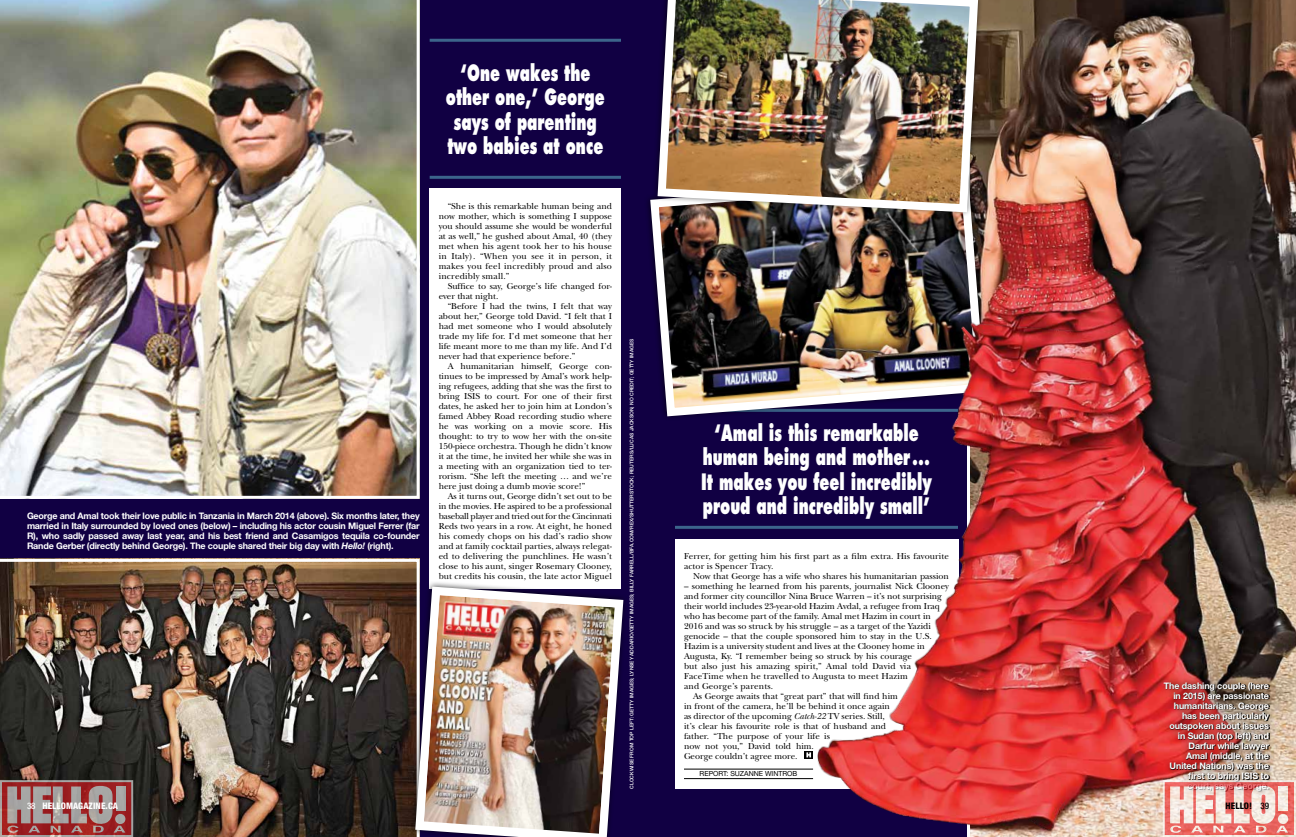
<style>
.page{position:relative;width:1296px;height:837px;background:#110043}
.page>*{position:absolute;margin:0;border:0;box-sizing:border-box;transform-origin:0 0}
.t1{font:800 22px/24.5px "Futura";color:#fff;text-align:center;scale:.65 1}
.t2{font:9px/10px "New Baskerville";color:#000;text-align:justify}
.t3{font:700 9px/10px "Helvetica Neue LT Std";letter-spacing:-.015em;color:#fff;text-align:justify}
.t4{font:9px "New Baskerville";letter-spacing:.02em;color:#000}
.t5{font:800 condensed 9px "Helvetica Neue LT Std";letter-spacing:.01em;color:#fff}
.t6{font:800 condensed 9px "Helvetica Neue LT Std";letter-spacing:.01em;color:#000}
.t7{font:7px "Helvetica Neue LT Std";color:#000}
.t8{font:500 5px "Helvetica Neue LT Std";color:#fff}
.s1{font-style:italic}
.s2{font-weight:500}
</style>
<div class="page">
<div style="left:430px;top:189px;width:191px;height:400px;background:#fff"></div>
<div style="left:675px;top:539px;width:283px;height:250px;background:#fff"></div>
<img style="left:0;top:0;width:420px;height:499px">
<img style="left:985px;top:0;width:311px;height:837px">
<img style="left:0;top:559px;width:420px;height:278px">
<hr style="left:430px;top:39px;width:191px;height:3px;background:#3c648b">
<hr style="left:430px;top:176px;width:191px;height:3px;background:#3c648b">
<hr style="left:675px;top:526px;width:283px;height:3px;background:#3c648b">
<img style="left:648px;top:171px;width:341px;height:246px">
<svg style="left:651px;top:0;width:334px;height:219px"></svg>
<img style="left:653px;top:0;width:329px;height:217px">
<svg style="left:408px;top:580px;width:22px;height:257px"></svg>
<img style="left:411px;top:582px;width:214px;height:255px">
<hr style="left:684px;top:769px;width:129px;height:1px;background:#000">
<hr style="left:684px;top:778px;width:129px;height:1px;background:#000">
<div style="left:1158px;top:676px;width:117px;height:121px;background:#000;opacity:.75"></div>
<img style="left:781px;top:268px;width:302px;height:569px">
<svg style="left:0;top:780px;width:133px;height:57px;background:#a16968"></svg>
<svg style="left:1163px;top:780px;width:133px;height:57px;background:#eaaaa3"></svg>
<h1 class="t1" style="left:446px;top:60px;width:246px">‘One wakes the other one,’ George says of parenting two babies at once</h1>
<p class="t3" style="left:27px;top:510px;width:394px">George and Amal took their love public in Tanzania in March 2014 (above). Six months later, they married in Italy surrounded by loved ones (below) – including his actor cousin Miguel Ferrer (far R), who sadly passed away last year, and his best friend and Casamigos tequila co-founder Rande Gerber (directly behind George). The couple shared their big day with <span class="s1">Hello!</span> (right).</p>
<p class="t2" style="left:439px;top:201px;width:175px;text-indent:9px">“She is this remarkable human being and now mother, which is something I suppose you should assume she would be wonderful at as well,” he gushed about Amal, 40 (they met when his agent took her to his house in Italy). “When you see it in person, it makes you feel incredibly proud and also incredibly small.”</p>
<p class="t2" style="left:439px;top:281px;width:175px;text-indent:9px">Suffice to say, George’s life changed for&shy;ever that night.</p>
<p class="t2" style="left:439px;top:301px;width:175px;text-indent:9px">“Before I had the twins, I felt that way about her,” George told David. “I felt that I had met someone who I would absolutely trade my life for. I’d met someone that her life meant more to me than my life. And I’d never had that experience before.”</p>
<p class="t2" style="left:439px;top:361px;width:175px;text-indent:9px">A humanitarian himself, George con&shy;tinues to be impressed by Amal’s work help&shy;ing refugees, adding that she was the first to bring ISIS to court. For one of their first dates, he asked her to join him at London’s famed Abbey Road recording studio where he was working on a movie score. His thought: to try to wow her with the on-site 150-piece orchestra. Though he didn’t know it at the time, he invited her while she was in a meeting with an organization tied to ter&shy;rorism. “She left the meeting … and we’re here just doing a dumb movie score!”</p>
<p class="t2" style="left:439px;top:491px;width:175px;text-indent:9px">As it turns out, George didn’t set out to be in the movies. He aspired to be a professional baseball player and tried out for the Cincinnati Reds two years in a row. At eight, he honed his comedy chops on his dad’s radio show and at family cocktail parties, always relegat&shy;ed to delivering the punchlines. He wasn’t close to his aunt, singer Rosemary Clooney, but credits his cousin, the late actor Miguel</p>
<p class="t8" style="left:629px;top:789px;width:452px;rotate:-90deg">CLOCKWISE FROM TOP LEFT: GETTY IMAGES; LYNSEY ADDARIO/GETTY IMAGES; BILLY FARRELL/BFA.COM/REX/SHUTTERSTOCK; REUTERS/LUCAS JACKSON; NO CREDIT; GETTY IMAGES</p>
<h1 class="t1" style="left:701px;top:420px;width:357px">‘Amal is this remarkable human being and mother ...<br>It makes you feel incredibly proud and incredibly small’</h1>
<p class="t2" style="left:684px;top:551px;width:266px">Ferrer, for getting him his first part as a film extra. His favourite actor is Spencer Tracy.</p>
<p class="t2" style="left:693px;top:571px;width:258px">Now that George has a wife who shares his humanitarian passion</p>
<p class="t2" style="left:684px;top:581px;width:267px">– something he learned from his parents, journalist Nick Clooney</p>
<p class="t2" style="left:684px;top:591px;width:260px">and former city councillor Nina Bruce Warren – it’s not surprising</p>
<p class="t2" style="left:684px;top:601px;width:258px">their world includes 23-year-old Hazim Avdal, a refugee from Iraq</p>
<p class="t2" style="left:684px;top:611px;width:248px">who has become part of the family. Amal met Hazim in court in</p>
<p class="t2" style="left:684px;top:621px;width:248px">2016 and was so struck by his struggle – as a target of the Yazidi</p>
<p class="t2" style="left:684px;top:631px;width:250px">genocide – that the couple sponsored him to stay in the U.S.</p>
<p class="t2" style="left:684px;top:641px;width:243px">Hazim is a university student and lives at the Clooney home in</p>
<p class="t2" style="left:684px;top:651px;width:229px">Augusta, Ky. “I remember being so struck by his courage</p>
<p class="t4" style="left:684px;top:661px;width:228px">but also just his amazing spirit,” Amal told David via</p>
<p class="t4" style="left:684px;top:671px;width:225px">FaceTime when he travelled to Augusta to meet Hazim</p>
<p class="t4" style="left:684px;top:681px;width:91px">and George’s parents.</p>
<p class="t2" style="left:693px;top:691px;width:206px">As George awaits that “great part” that will find him</p>
<p class="t2" style="left:684px;top:701px;width:208px">in front of the camera, he’ll be behind it once again</p>
<p class="t2" style="left:684px;top:711px;width:203px">as director of the upcoming <span class="s1">Catch-22</span> TV series. Still,</p>
<p class="t2" style="left:684px;top:721px;width:204px">it’s clear his favourite role is that of husband and</p>
<p class="t2" style="left:684px;top:731px;width:147px">father. “The purpose of your life is</p>
<p class="t2" style="left:684px;top:741px;width:132px">now not you,” David told him.</p>
<p class="t2" style="left:684px;top:751px;width:115px">George couldn’t agree more.</p>
<p class="t7" style="left:700px;top:770px;width:99px">REPORT: SUZANNE WINTROB</p>
<p class="t3" style="left:1164px;top:680px;width:107px;text-align:right">The dashing couple (here in 2015) are passionate humanitarians. George has been particularly outspoken about issues in Sudan (top left) and<br>Darfur while lawyer<br>Amal (middle, at the<br>United Nations) was the first to bring ISIS to court, says George.</p>
<p class="t5" style="left:27px;top:800px;width:93px"><span class="s2">38</span> HELLOMAGAZINE.CA</p>
<p class="t6" style="left:1226px;top:800px;width:45px">HELLO! <span class="s2">39</span></p>
</div>
